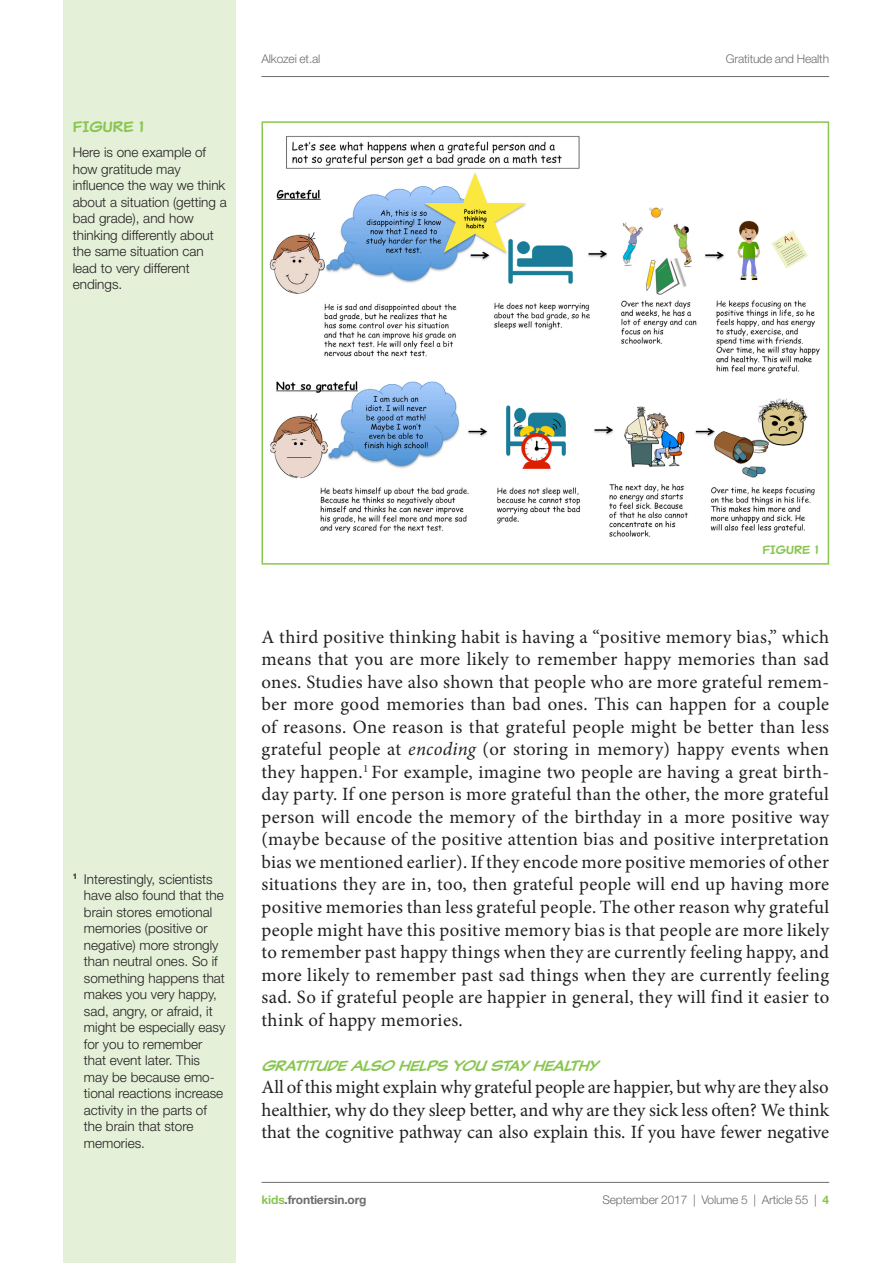
<style>
.page{position:relative;width:893px;height:1263px;background:#fff}
.page>*{position:absolute;margin:0;border:0;box-sizing:border-box;transform-origin:0 0}
.t1{font:18.75px/22.5px "Minion Pro";letter-spacing:.005em;color:#231f20;text-align:justify}
.t2{font:italic 15px "Classic Comic";letter-spacing:-.02em;color:#89c650}
.t3{font:15px "Classic Comic";color:#89c650}
.t4{font:300 13.5px/16.5px "Helvetica Neue LT Std";color:#231f20}
.t5{font:300 12px "Helvetica Neue LT Std";letter-spacing:-.015em;color:#6c6d70}
.t6{font:700 12px "Helvetica Neue LT Std";letter-spacing:-.015em;color:#6c6d70}
.t7{font:12px "Classic Comic";color:#89c650}
.s1{font-style:italic}
.s2{color:#89c650}
.s3{font-weight:700;color:#89c650}
</style>
<div class="page">
<div style="left:64px;top:0;width:172px;height:1263px;background:#e4f0d8"></div>
<hr style="left:261px;top:76px;width:568px;height:1px;background:#6c6d70">
<hr style="left:261px;top:1182px;width:568px;height:1px;background:#6c6d70">
<img style="left:269px;top:136px;width:551px;height:400px">
<div style="left:261px;top:121px;width:568px;height:444px;border:2px solid #89c650"></div>
<p class="t3" style="left:73px;top:117px;width:29px">FIGUR</p>
<p class="t3" style="left:123px;top:117px;width:22px">E 1</p>
<p class="t4" style="left:73px;top:144px;width:156px">Here is one example of how gratitude may influence the way we think about a situation (getting a bad grade), and how thinking differently about the same situation can lead to very different endings.</p>
<p class="t5" style="left:261px;top:51px;width:61px">Alkozei et.al</p>
<p class="t5" style="left:726px;top:51px;width:105px">Gratitude and Health</p>
<p class="t4" style="left:84px;top:870px;width:143px;text-indent:-11px"><sup>1</sup> Interestingly, scientists have also found that the brain stores emotional memories (positive or negative) more strongly than neutral ones. So if something happens that makes you very happy, sad, angry, or afraid, it might be especially easy for you to remember that event later. This may be because emo&shy;tional reactions increase activity in the parts of the brain that store memories.</p>
<p class="t7" style="left:762px;top:542px;width:58px">FIGURE 1</p>
<p class="t1" style="left:261px;top:626px;width:569px">A third positive thinking habit is having a “positive memory bias,” which means that you are more likely to remember happy memories than sad ones. Studies have also shown that people who are more grateful remem&shy;ber more good memories than bad ones. This can happen for a couple of reasons. One reason is that grateful people might be better than less grateful people at <span class="s1">encoding</span> (or storing in memory) happy events when they happen.<sup>1</sup> For example, imagine two people are having a great birth&shy;day party. If one person is more grateful than the other, the more grateful person will encode the memory of the birthday in a more positive way (maybe because of the positive attention bias and positive interpretation bias we mentioned earlier). If they encode more positive memories of other situations they are in, too, then grateful people will end up having more positive memories than less grateful people. The other reason why grateful people might have this positive memory bias is that people are more likely to remember past happy things when they are currently feeling happy, and more likely to remember past sad things when they are currently feeling sad. So if grateful people are happier in general, they will find it easier to think of happy memories.</p>
<p class="t2" style="left:261px;top:1055px;width:338px">GRATITUDE ALSO HELPS YOU STAY HEALTHY</p>
<p class="t1" style="left:261px;top:1076px;width:569px">All of this might explain why grateful people are happier, but why are they also healthier, why do they sleep better, and why are they sick less often? We think that the cognitive pathway can also explain this. If you have fewer negative</p>
<p class="t6" style="left:261px;top:1192px;width:107px"><span class="s2">kids</span>.frontiersin.org</p>
<p class="t5" style="left:602px;top:1192px;width:228px">September 2017 | Volume 5 | Article 55 | <span class="s3">4</span></p>
</div>
